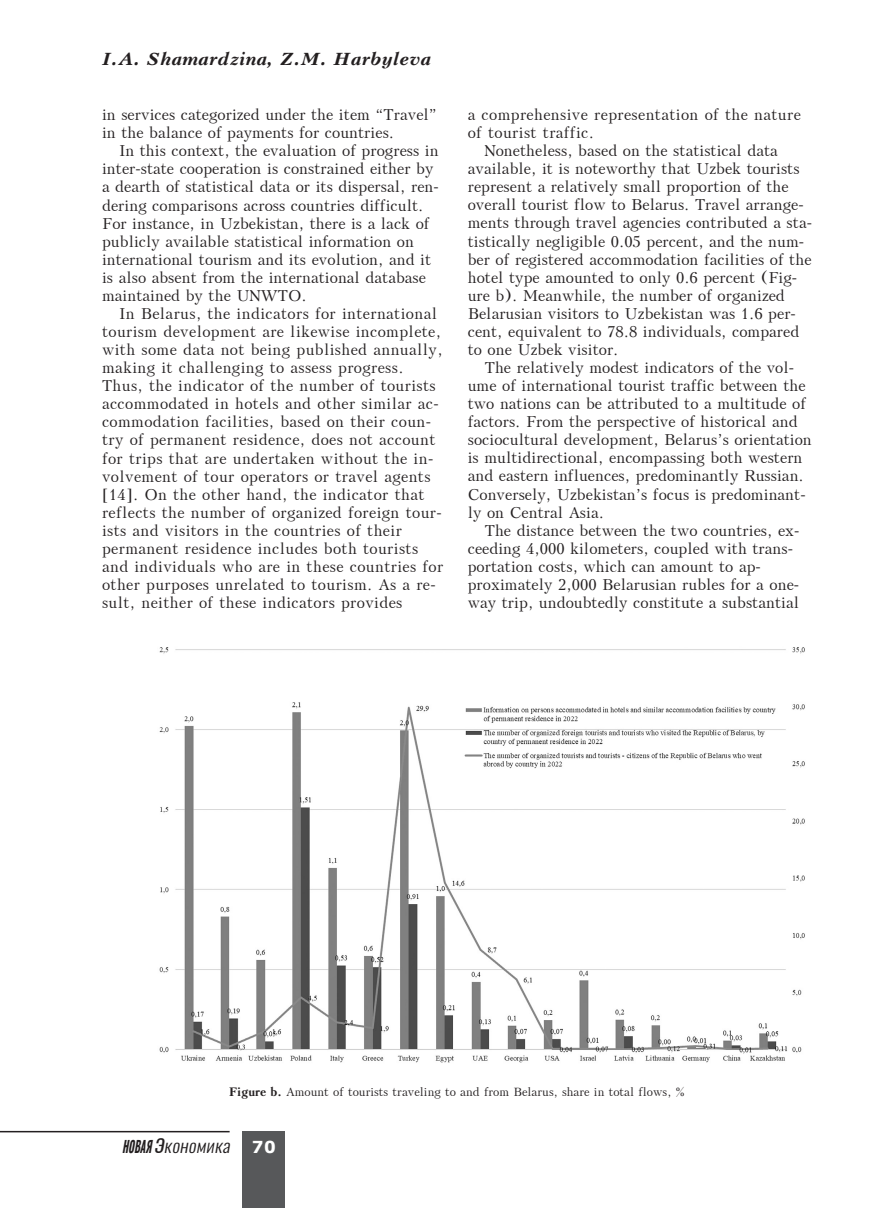
<style>
.page{position:relative;width:876px;height:1208px;background:#fff}
.page>*{position:absolute;margin:0;border:0;box-sizing:border-box;transform-origin:0 0}
.t1{font:italic 17.7px "Oswald";color:#231f20;scale:1.07 1}
.t2{font:italic 700 17.25px "Kudrashov";color:#231f20}
.t3{font:15.75px/18px "Kudriashov";color:#231f20}
.t4{font:15.75px/18px "Kudriashov";letter-spacing:.02em;color:#231f20}
.t5{font:12px "Kudriashov";color:#231f20}
.s1{font-weight:700}
.s2{font-size:16.05px}
.s3{font-family:"Verdana";font-weight:700;font-style:normal;font-size:16.5px;color:#fff}
</style>
<div class="page">
<div style="left:242px;top:1131px;width:43px;height:77px;background:#57585a"></div>
<hr style="left:0;top:1131px;width:230px;height:1px;background:#231f20">
<img style="left:159px;top:647px;width:646px;height:416px">
<p class="t2" style="left:102px;top:49px;width:331px">I.A. Shamardzina, Z.M. Harbyleva</p>
<p class="t3" style="left:102px;top:106px;width:336px">in services categorized under the item “Travel” in the balance of payments for countries.</p>
<p class="t3" style="left:102px;top:142px;width:338px;text-indent:17px">In this context, the evaluation of progress in inter-state cooperation is constrained either by a dearth of statistical data or its dispersal, ren&shy;dering comparisons across countries difficult.<br>For instance, in Uzbekistan, there is a lack of publicly available statistical information on international tourism and its evolution, and it is also absent from the international database maintained by the UNWTO.</p>
<p class="t4" style="left:102px;top:304px;width:343px;text-indent:17px">In Belarus, the indicators for international tourism development are likewise incomplete, with some data not being published annually, making it challenging to assess progress.<br>Thus, the indicator of the number of tourists accommodated in hotels and other similar ac&shy;commodation facilities, based on their coun&shy;try of permanent residence, does not account for trips that are undertaken without the in&shy;volvement of tour operators or travel agents [14]. On the other hand, the indicator that reflects the number of organized foreign tour&shy;ists and visitors in the countries of their permanent residence includes both tourists and individuals who are in these countries for other purposes unrelated to tourism. As a re&shy;sult, neither of these indicators provides</p>
<p class="t4" style="left:468px;top:106px;width:335px">a comprehensive representation of the nature of tourist traffic.</p>
<p class="t3" style="left:468px;top:142px;width:346px;text-indent:17px">Nonetheless, based on the statistical data available, it is noteworthy that Uzbek tourists represent a relatively small proportion of the overall tourist flow to Belarus. Travel arrange&shy;ments through travel agencies contributed a sta&shy;tistically negligible 0.05 percent, and the num&shy;ber of registered accommodation facilities of the hotel type amounted to only 0.6 percent (Fig&shy;ure b). Meanwhile, the number of organized Belarusian visitors to Uzbekistan was 1.6 per&shy;cent, equivalent to 78.8 individuals, compared to one Uzbek visitor.</p>
<p class="t3" style="left:468px;top:359px;width:346px;text-indent:17px">The relatively modest indicators of the vol&shy;ume of international tourist traffic between the two nations can be attributed to a multitude of factors. From the perspective of historical and sociocultural development, Belarus’s orientation is multidirectional, encompassing both western and eastern influences, predominantly Russian.<br>Conversely, Uzbekistan’s focus is predominant&shy;ly on Central Asia.</p>
<p class="t3" style="left:468px;top:521px;width:333px;text-indent:17px">The distance between the two countries, ex&shy;ceeding 4,000 kilometers, coupled with trans&shy;portation costs, which can amount to ap&shy;proximately 2,000 Belarusian rubles for a one&shy;way trip, undoubtedly constitute a substantial</p>
<p class="t5" style="left:229px;top:1085px;width:457px"><span class="s1">Figure b.</span> Amount of tourists traveling to and from Belarus, share in total flows, %</p>
<p class="t1" style="left:122px;top:1129px;width:145px"><span class="s2">НОВАЯ</span>Экономика <span class="s3">7 0</span></p>
</div>
